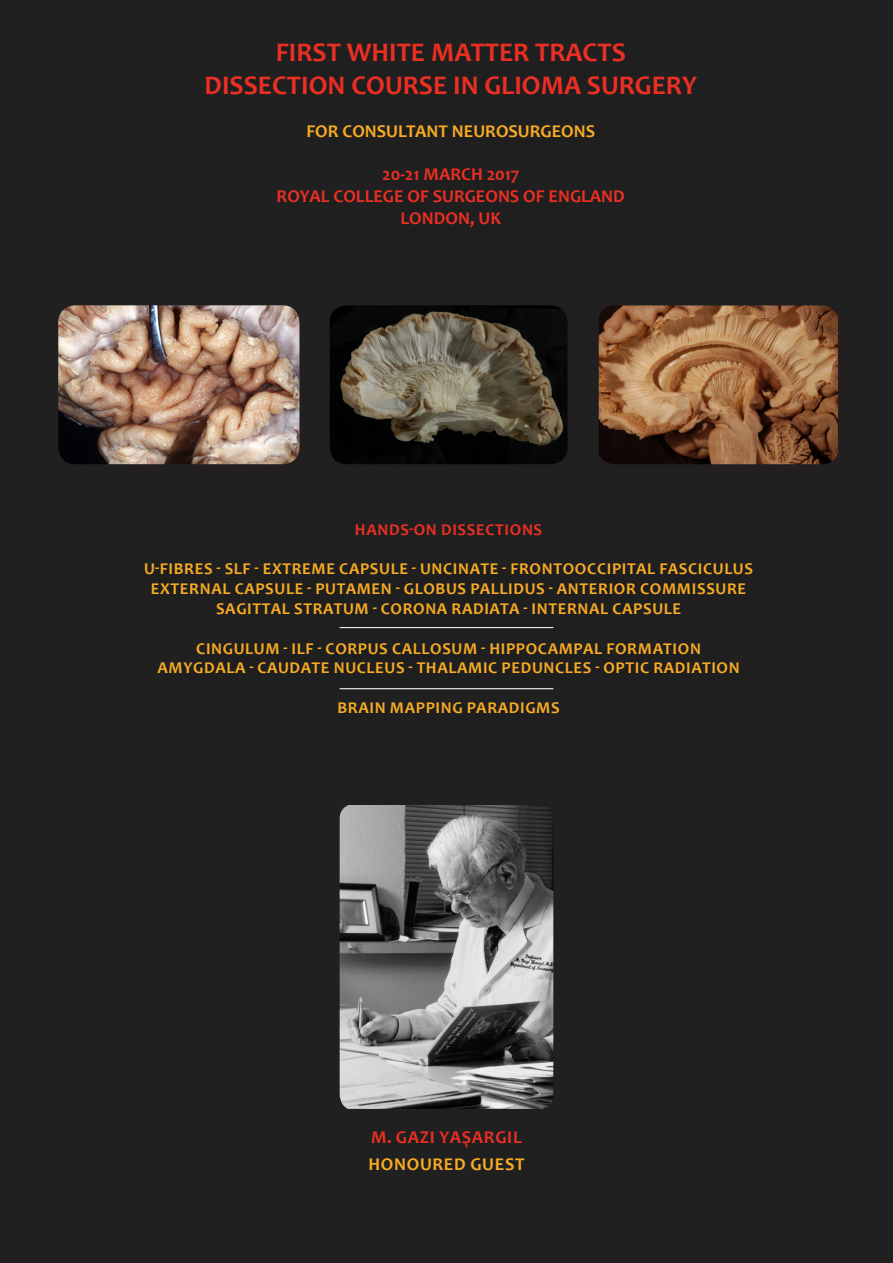
<style>
.page{position:relative;width:893px;height:1263px;background:#202020}
.page>*{position:absolute;margin:0;border:0;box-sizing:border-box;transform-origin:0 0}
.t1{font:700 27px "Candara";color:#ec2f23}
.t2{font:700 18px "Candara";color:#ec2f23}
.t3{font:700 18px "Candara";color:#f8ab23}
.t4{font:700 18px "Candara";letter-spacing:.04em;color:#ec2f23}
.t5{font:700 18px "Candara";letter-spacing:.04em;color:#f8ab23}
.t6{font:700 16.5px "Candara";letter-spacing:.04em;color:#f8ab23}
.t7{font:700 16.5px "Candara";letter-spacing:.04em;color:#ec2f23}
</style>
<div class="page">
<hr style="left:340px;top:688px;width:213px;height:1px;background:#fff">
<img style="left:340px;top:805px;width:213px;height:304px">
<img style="left:58px;top:305px;width:241px;height:159px">
<img style="left:330px;top:305px;width:237px;height:159px">
<img style="left:599px;top:305px;width:239px;height:159px">
<hr style="left:340px;top:627px;width:213px;height:1px;background:#fff">
<p class="t1" style="left:276px;top:36px;width:352px">FIRST WHITE MATTER TRACTS</p>
<p class="t1" style="left:205px;top:68px;width:494px">DISSECTION COURSE IN GLIOMA SURGERY</p>
<p class="t3" style="left:306px;top:120px;width:290px">FOR CONSULTANT NEUROSURGEONS</p>
<p class="t2" style="left:382px;top:163px;width:139px">20-21 MARCH 2017</p>
<p class="t2" style="left:277px;top:185px;width:350px">ROYAL COLLEGE OF SURGEONS OF ENGLAND</p>
<p class="t2" style="left:401px;top:206px;width:102px">LONDON, UK</p>
<p class="t7" style="left:355px;top:519px;width:189px">HANDS-ON DISSECTIONS</p>
<p class="t6" style="left:144px;top:559px;width:610px">U-FIBRES - SLF - EXTREME CAPSULE - UNCINATE - FRONTOOCCIPITAL FASCICULUS</p>
<p class="t6" style="left:151px;top:578px;width:597px">EXTERNAL CAPSULE - PUTAMEN - GLOBUS PALLIDUS - ANTERIOR COMMISSURE</p>
<p class="t6" style="left:216px;top:598px;width:467px">SAGITTAL STRATUM - CORONA RADIATA - INTERNAL CAPSULE</p>
<p class="t6" style="left:196px;top:638px;width:506px">CINGULUM - ILF - CORPUS CALLOSUM - HIPPOCAMPAL FORMATION</p>
<p class="t6" style="left:157px;top:658px;width:584px">AMYGDALA - CAUDATE NUCLEUS - THALAMIC PEDUNCLES - OPTIC RADIATION</p>
<p class="t6" style="left:337px;top:697px;width:224px">BRAIN MAPPING PARADIGMS</p>
<p class="t4" style="left:371px;top:1126px;width:152px">M. GAZI YAŞARGIL</p>
<p class="t5" style="left:368px;top:1153px;width:158px">HONOURED GUEST</p>
</div>
